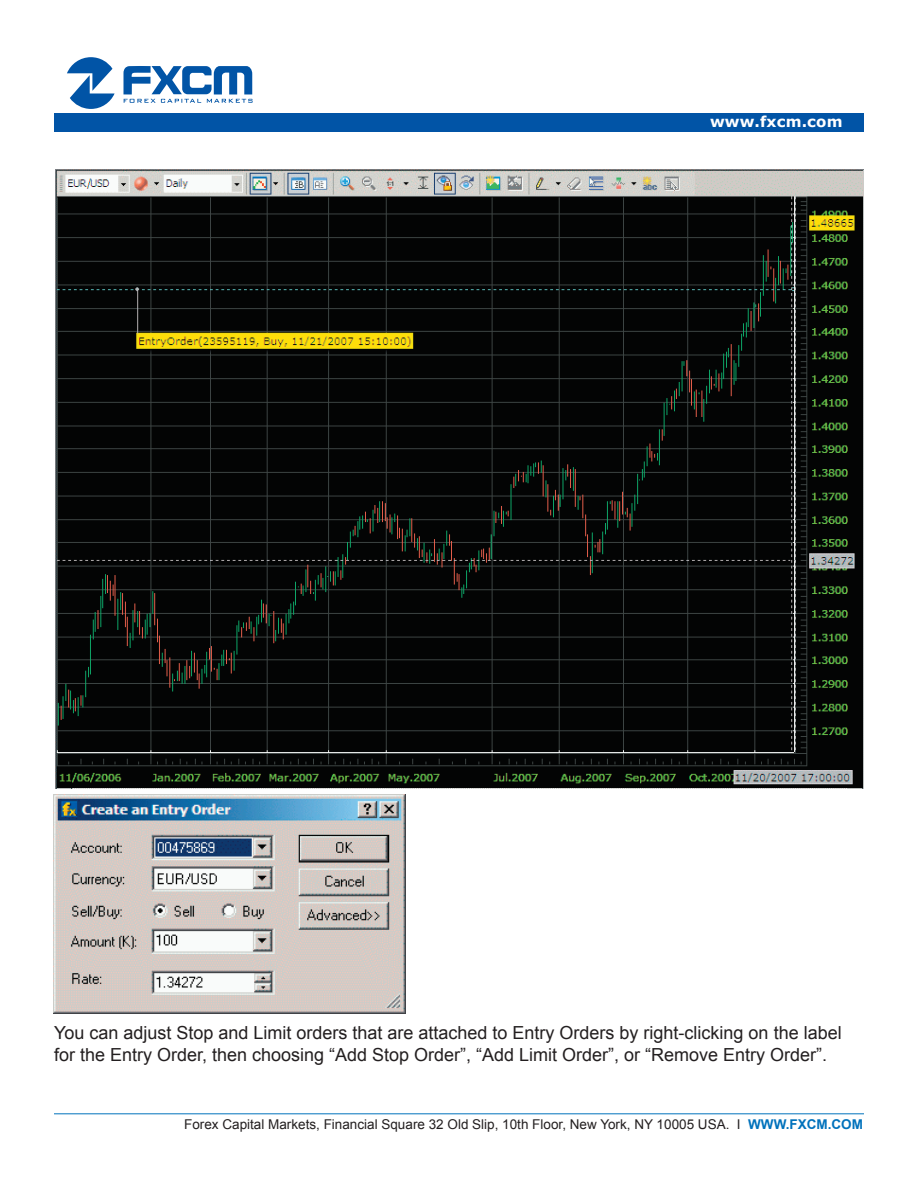
<style>
.page{position:relative;width:918px;height:1188px;background:#fff}
.page>*{position:absolute;margin:0;border:0;box-sizing:border-box;transform-origin:0 0}
.t1{font:18px/21.6px "Arial";color:#231f20}
.t2{font:700 15px "Verdana";letter-spacing:.01em;color:#fff}
.t3{font:13.5px "Arial";color:#231f20}
.t4{font:700 13.5px "Arial";color:#0072bc}
</style>
<div class="page">
<hr style="left:54px;top:1114px;width:810px;height:1px;background:#0072bc">
<svg style="left:67px;top:57px;width:48px;height:52px"></svg>
<svg style="left:124px;top:66px;width:129px;height:37px"></svg>
<div style="left:54px;top:113px;width:810px;height:19px;background:#0154a6"></div>
<img style="left:55px;top:170px;width:809px;height:619px">
<img style="left:54px;top:795px;width:351px;height:219px">
<p class="t2" style="left:710px;top:112px;width:134px">www.fxcm.com</p>
<p class="t1" style="left:54px;top:1022px;width:789px">You can adjust Stop and Limit orders that are attached to Entry Orders by right-clicking on the label for the Entry Order, then choosing “Add Stop Order “,” Add Limit Order ,” or “Remove Entry Order .“</p>
<p class="t3" style="left:184px;top:1115px;width:558px">Forex Capital Markets, Financial Square 32 Old Slip, 10th Floor, New York, NY 10005 USA I.</p>
<p class="t4" style="left:748px;top:1115px;width:116px">WWW.FXCM.COM</p>
</div>
